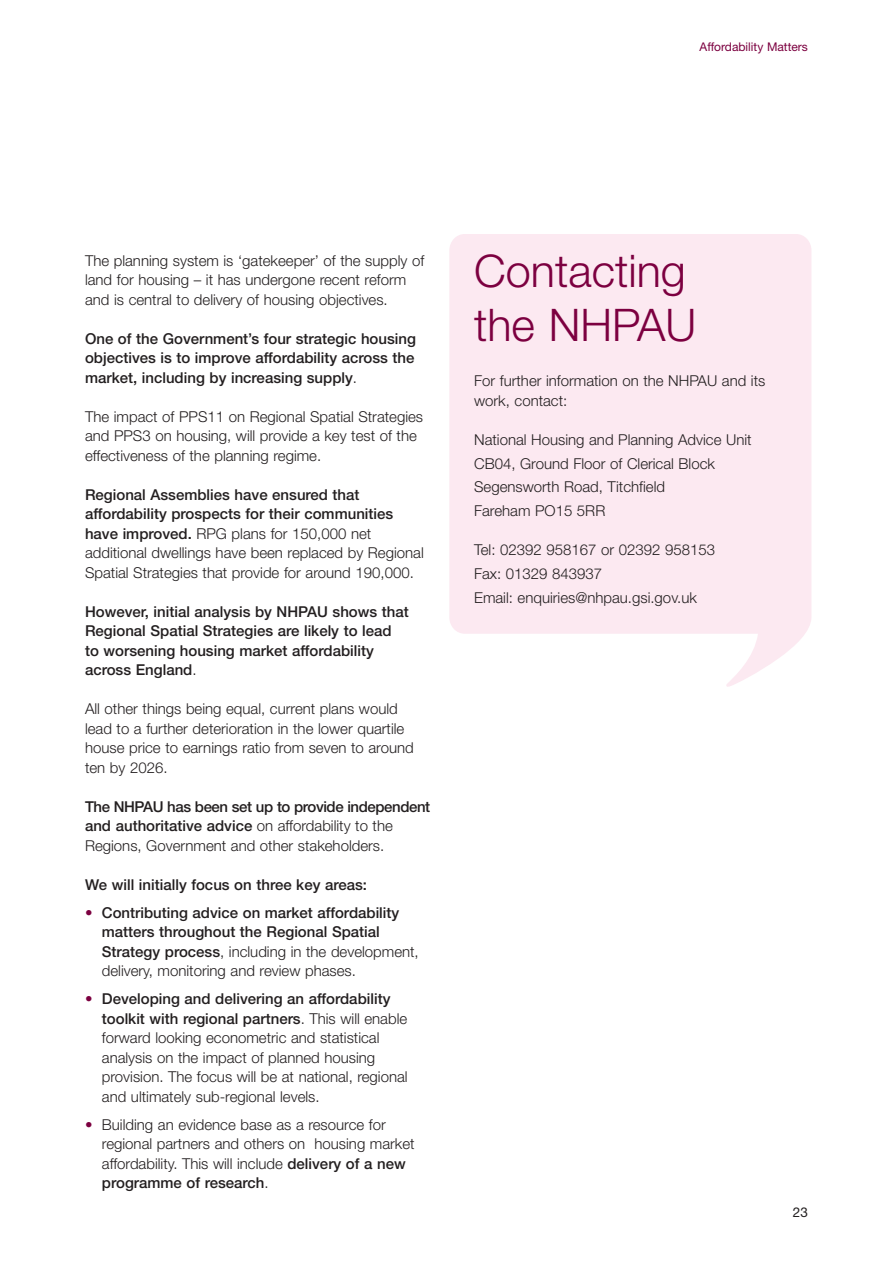
<style>
.page{position:relative;width:893px;height:1263px;background:#fff}
.page>*{position:absolute;margin:0;border:0;box-sizing:border-box;transform-origin:0 0}
.t1{font:300 45px/54px "Helvetica Neue";color:#7c0040}
.t2{font:300 15px/19.5px "Helvetica Neue";color:#231f20}
.t3{font:500 15px/19.5px "Helvetica Neue";color:#231f20}
.t4{font:13.5px "Helvetica Neue";color:#231f20}
.t5{font:12px "Helvetica Neue";color:#7c0040}
.s1{font-weight:300}
.s2{font-weight:500}
.s3{font-weight:300;color:#7c0040}
.s4{color:#7c0040}
</style>
<div class="page">
<svg style="left:449px;top:234px;width:362px;height:453px;background:#fcebf2"></svg>
<p class="t5" style="left:700px;top:43px;width:110px">Affordability Matters</p>
<p class="t2" style="left:85px;top:252px;width:341px">The planning system is ‘gatekeeper’ of the supply of land for housing – it has undergone recent reform and is central to delivery of housing objectives.</p>
<p class="t3" style="left:85px;top:330px;width:332px;text-align:justify">One of the Government’s four strategic housing objectives is to improve affordability across the market, including by increasing supply<span class="s1">.</span></p>
<p class="t2" style="left:85px;top:408px;width:340px">The impact of PPS11 on Regional Spatial Strategies and PPS3 on housing, will provide a key test of the effectiveness of the planning regime.</p>
<p class="t2" style="left:85px;top:486px;width:340px"><span class="s2">Regional Assemblies have ensured that affordability prospects for their communities have improved.</span> RPG plans for 150,000 net additional dwellings have been replaced by Regional Spatial Strategies that provide for around 190,000.</p>
<p class="t3" style="left:85px;top:603px;width:325px">However, initial analysis by NHPAU shows that Regional Spatial Strategies are likely to lead to worsening housing market affordability across England<span class="s1">.</span></p>
<p class="t2" style="left:85px;top:701px;width:330px">All other things being equal, current plans would lead to a further deterioration in the lower quartile house price to earnings ratio from seven to around ten by 2026.</p>
<p class="t3" style="left:85px;top:798px;width:347px">The NHPAU has been set up to provide independent and authoritative advice <span class="s1">on affordability to the<br>Regions, Government and other stakeholders.</span></p>
<p class="t3" style="left:85px;top:876px;width:284px">We will initially focus on three key areas:</p>
<p class="t3" style="left:102px;top:904px;width:318px;text-indent:-17px"><span class="s3">•</span> Contributing advice on market affordability matters throughout the Regional Spatial Strategy process<span class="s1">, including in the development, delivery, monitoring and review phases.</span></p>
<p class="t2" style="left:102px;top:991px;width:307px;text-indent:-17px"><span class="s4">•</span> <span class="s2">Developing and delivering an affordability toolkit with regional partners</span>. This will enable forward looking econometric and statistical analysis on the impact of planned housing provision. The focus will be at national, regional and ultimately sub-regional levels.</p>
<p class="t2" style="left:102px;top:1116px;width:314px;text-indent:-17px"><span class="s4">•</span> Building an evidence base as a resource for regional partners and others on housing market affordability. This will include <span class="s2">delivery of a new programme of research</span>.</p>
<h1 class="t1" style="left:474px;top:248px;width:224px">Contacting the NHPAU</h1>
<p class="t2" style="left:474px;top:373px;width:293px">For further information on the NHPAU and its work, contact:</p>
<p class="t2" style="left:474px;top:429px;width:279px;line-height:23.7px">National Housing and Planning Advice Unit<br>CB04, Ground Floor of Clerical Block<br>Segensworth Road, Titchfield<br>Fareham PO15 5RR</p>
<p class="t2" style="left:474px;top:539px;width:242px;line-height:23.7px">Tel: 02392 958167 or 02392 958153<br>Fax: 01329 843937<br>Email: enquiries@nhpau.gsi.gov.uk</p>
<p class="t4" style="left:793px;top:1208px;width:17px">23</p>
</div>
